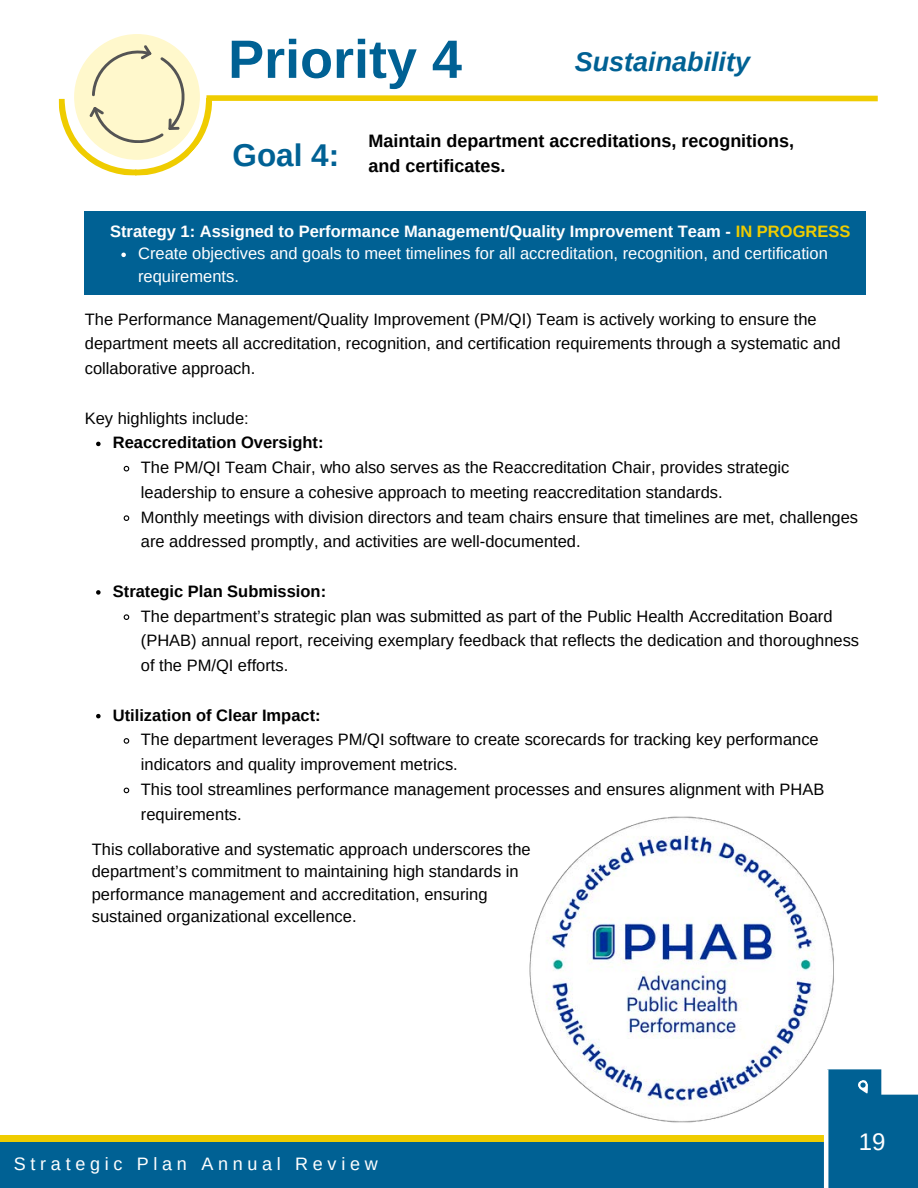
<style>
.page{position:relative;width:918px;height:1188px;background:#fff}
.page>*{position:absolute;margin:0;border:0;box-sizing:border-box;transform-origin:0 0}
.t1{font:700 54px "Arimo";color:#006194}
.t2{font:700 31.5px "Arimo";color:#006194}
.t3{font:italic 700 27px "Arimo";color:#006194}
.t4{font:24px "Arimo";color:#fff}
.t5{font:700 18px "Arimo";color:#000}
.t6{font:18px "Arimo";letter-spacing:.26em;color:#fff}
.t7{font:16.5px/24.8px "Arimo";color:#000}
.t8{font:16.5px/22.5px "Arimo";color:#fff}
.t9{font:700 16.5px "Arimo";color:#fff}
.t10{font:700 16.5px "Arimo";color:#000}
.s1{color:#efcc00}
</style>
<div class="page">
<div style="left:0;top:1135px;width:918px;height:8px;background:#efcc00"></div>
<div style="left:0;top:1143px;width:918px;height:45px;background:#006194"></div>
<svg style="left:828px;top:1069px;width:90px;height:118px"></svg>
<hr style="left:824px;top:1069px;width:4px;height:119px;background:#fff">
<div style="left:74px;top:34px;width:126px;height:126px;background:#fff8cc;border-radius:50%"></div>
<div style="left:206px;top:95px;width:672px;height:6px;background:#efcc00"></div>
<svg style="left:58px;top:45px;width:155px;height:131px"></svg>
<img style="left:529px;top:816px;width:316px;height:313px">
<svg style="left:96px;top:442px;width:5px;height:4px"></svg>
<svg style="left:123px;top:465px;width:7px;height:7px"></svg>
<svg style="left:123px;top:515px;width:7px;height:6px"></svg>
<svg style="left:96px;top:590px;width:5px;height:5px"></svg>
<svg style="left:123px;top:614px;width:7px;height:6px"></svg>
<svg style="left:96px;top:714px;width:5px;height:4px"></svg>
<svg style="left:123px;top:738px;width:7px;height:6px"></svg>
<svg style="left:123px;top:787px;width:7px;height:7px"></svg>
<div style="left:85px;top:211px;width:781px;height:84px;background:#006194"></div>
<svg style="left:121px;top:253px;width:5px;height:4px"></svg>
<h1 class="t1" style="left:228px;top:29px;width:235px">Priority 4</h1>
<p class="t3" style="left:575px;top:47px;width:177px">Sustainability</p>
<p class="t2" style="left:233px;top:137px;width:108px">Goal 4:</p>
<h3 class="t5" style="left:369px;top:131px;width:427px">Maintain department accreditations, recognitions,</h3>
<h3 class="t5" style="left:369px;top:156px;width:138px">and certificates.</h3>
<p class="t9" style="left:110px;top:222px;width:742px">Strategy 1: Assigned to Performance Management/Quality Improvement Team - <span class="s1">IN PROGRESS</span></p>
<p class="t8" style="left:138px;top:242px;width:691px">Create objectives and goals to meet timelines for all accreditation, recognition, and certification requirements.</p>
<h4 class="t7" style="left:85px;top:307px;width:757px">The Performance Management/Quality Improvement (PM/QI) Team is actively working to ensure the department meets all accreditation, recognition, and certification requirements through a systematic and collaborative approach.</h4>
<h2 class="t7" style="left:85px;top:406px;width:166px">Key highlights include:</h2>
<h4 class="t10" style="left:113px;top:433px;width:212px">Reaccreditation Oversight:</h4>
<p class="t7" style="left:141px;top:455px;width:650px">The PM/QI Team Chair, who also serves as the Reaccreditation Chair, provides strategic leadership to ensure a cohesive approach to meeting reaccreditation standards.</p>
<p class="t7" style="left:141px;top:505px;width:719px">Monthly meetings with division directors and team chairs ensure that timelines are met, challenges are addressed promptly, and activities are well-documented.</p>
<p class="t10" style="left:113px;top:582px;width:215px">Strategic Plan Submission:</p>
<p class="t7" style="left:141px;top:604px;width:720px">The department’s strategic plan was submitted as part of the Public Health Accreditation Board (PHAB) annual report, receiving exemplary feedback that reflects the dedication and thoroughness of the PM/QI efforts.</p>
<p class="t10" style="left:113px;top:706px;width:209px">Utilization of Clear Impact:</p>
<p class="t7" style="left:141px;top:727px;width:679px">The department leverages PM/QI software to create scorecards for tracking key performance indicators and quality improvement metrics.</p>
<p class="t7" style="left:141px;top:777px;width:685px">This tool streamlines performance management processes and ensures alignment with PHAB requirements.</p>
<p class="t7" style="left:92px;top:838px;width:440px;line-height:22.5px">This collaborative and systematic approach underscores the department’s commitment to maintaining high standards in performance management and accreditation, ensuring sustained organizational excellence.</p>
<p class="t6" style="left:14px;top:1154px;width:365px">Strategic Plan Annual Review</p>
<p class="t4" style="left:859px;top:1128px;width:28px">19</p>
</div>
